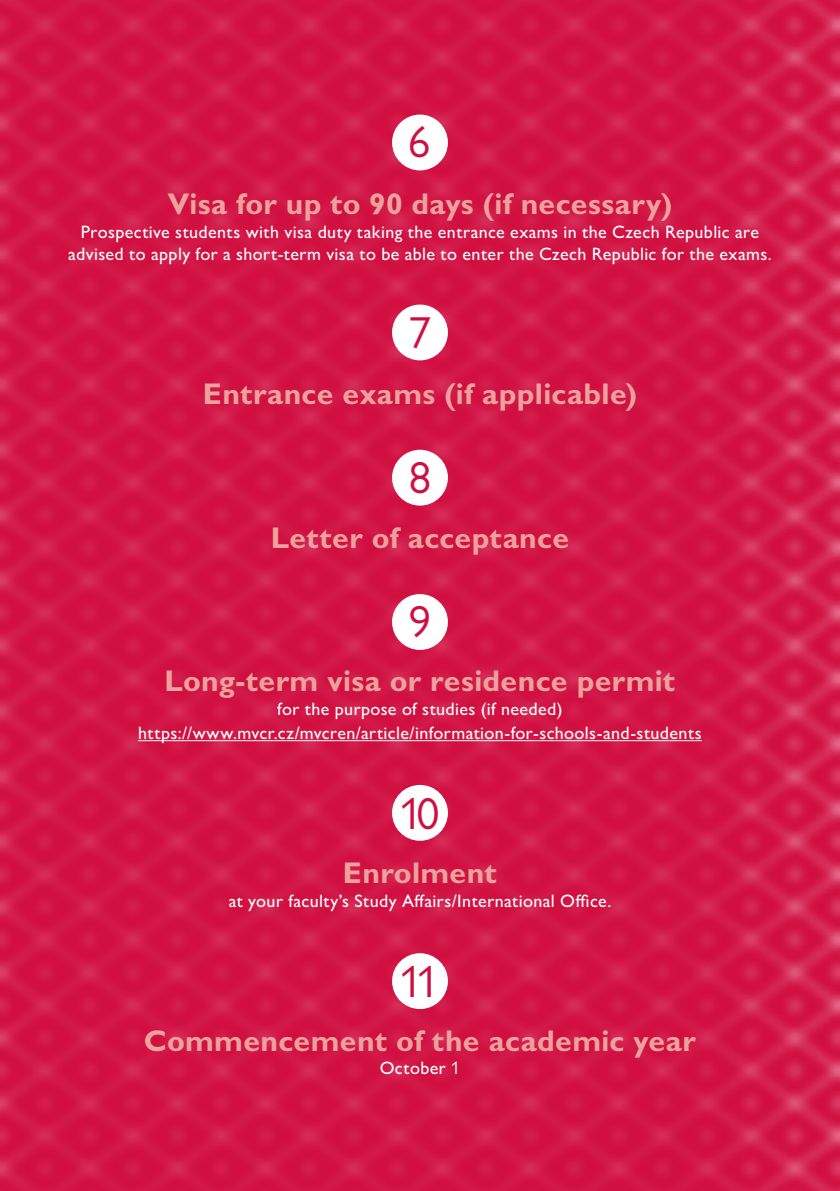
<style>
.page{position:relative;width:840px;height:1191px;background:#fff}
.page>*{position:absolute;margin:0;border:0;box-sizing:border-box;transform-origin:0 0}
.Hlavní_nadpis{font:45px "Gill Sans MT Pro";color:#d10e40}
.Podnadpis{font:700 30px "Gill Sans MT Pro";letter-spacing:.01em;color:#eca29c}
.ZAKLAD{font:500 18px/22px "Gill Sans MT Pro";letter-spacing:.02em;color:#fff;text-align:center}
.s1{font-weight:400}
</style>
<div class="page">
<svg style="left:702px;top:0;width:137px;height:1191px;background:#d31c4b"></svg>
<svg style="left:0;top:0;width:44px;height:1191px;background:#d21747"></svg>
<div style="left:44px;top:0;width:658px;height:1191px;background:#d10e40"></div>
<hr style="left:138px;top:740px;width:563px;height:1px;background:#fff">
<div style="left:392px;top:115px;width:55px;height:55px;background:#fff;border-radius:50%"></div>
<div style="left:392px;top:304px;width:55px;height:56px;background:#fff;border-radius:50%"></div>
<div style="left:392px;top:450px;width:55px;height:55px;background:#fff;border-radius:50%"></div>
<div style="left:392px;top:594px;width:55px;height:56px;background:#fff;border-radius:50%"></div>
<div style="left:392px;top:785px;width:55px;height:55px;background:#fff;border-radius:50%"></div>
<div style="left:392px;top:953px;width:55px;height:56px;background:#fff;border-radius:50%"></div>
<p class="Hlavní_nadpis" style="left:407px;top:115px;width:24px">6</p>
<p class="Podnadpis" style="left:167px;top:185px;width:506px">Visa for up to 90 days (if necessary)</p>
<p class="ZAKLAD" style="left:68px;top:220px;width:704px">Prospective students with visa duty taking the entrance exams in the Czech Republic are advised to apply for a short-term visa to be able to enter the Czech Republic for the exams.</p>
<p class="Hlavní_nadpis" style="left:408px;top:306px;width:24px">7</p>
<p class="Podnadpis" style="left:203px;top:375px;width:435px">Entrance exams (if applicable)</p>
<p class="Hlavní_nadpis" style="left:408px;top:451px;width:24px">8</p>
<p class="Podnadpis" style="left:270px;top:519px;width:300px">Letter of acceptance</p>
<p class="Hlavní_nadpis" style="left:408px;top:595px;width:24px">9</p>
<p class="Podnadpis" style="left:164px;top:663px;width:512px">Long-term visa or residence permit</p>
<p class="ZAKLAD" style="left:277px;top:698px;width:287px">for the purpose of studies (if needed)</p>
<p class="ZAKLAD" style="left:138px;top:721px;width:564px">https://www.mvcr.cz/mvcren/article/information-for-schools-and-students</p>
<p class="Hlavní_nadpis" style="left:399px;top:786px;width:41px">10</p>
<p class="Podnadpis" style="left:343px;top:854px;width:156px">Enrolment</p>
<p class="ZAKLAD" style="left:228px;top:889px;width:384px">at your faculty’s Study Affairs/International Office.</p>
<p class="Hlavní_nadpis" style="left:399px;top:955px;width:41px">11</p>
<p class="Podnadpis" style="left:144px;top:1021px;width:553px">Commencement of the academic year</p>
<p class="ZAKLAD" style="left:379px;top:1057px;width:82px">October <span class="s1">1</span></p>
</div>
